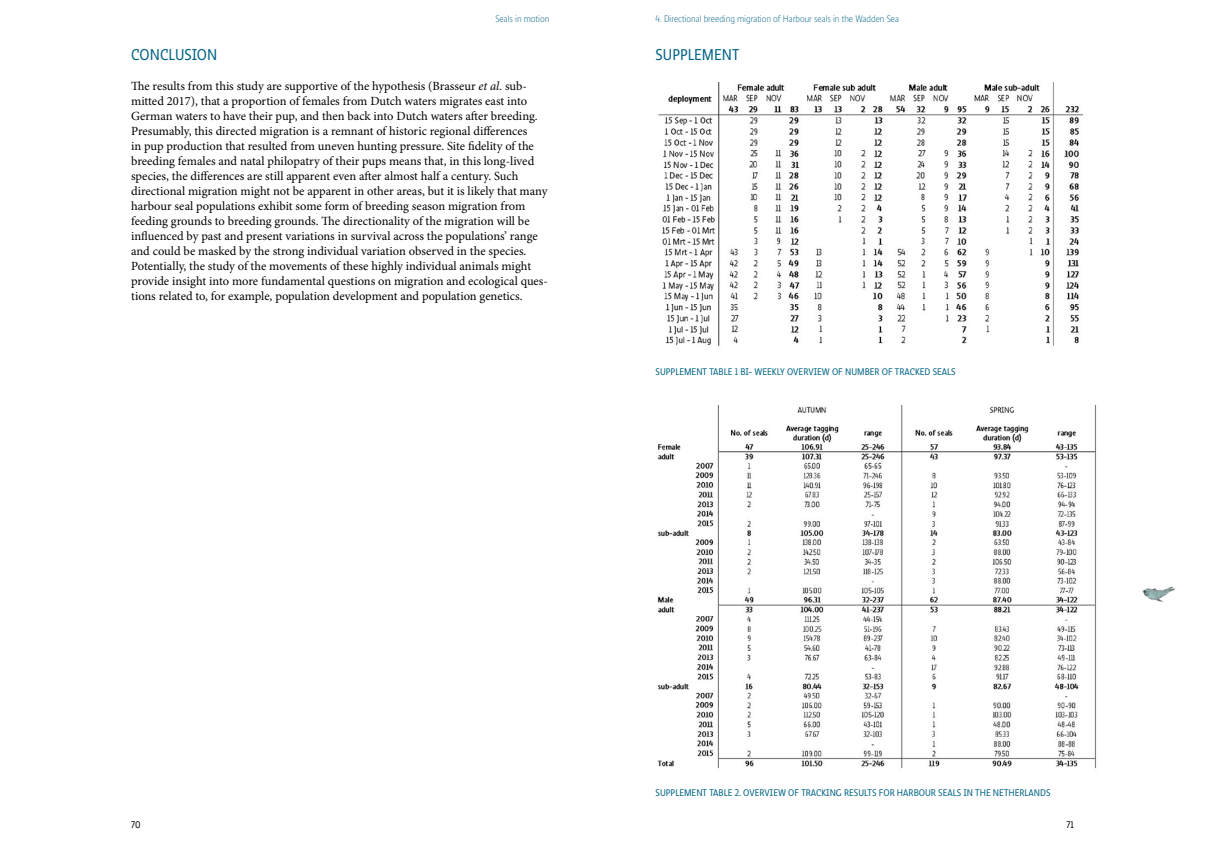
<style>
.page{position:relative;width:1205px;height:851px;background:#fff}
.page>*{position:absolute;margin:0;border:0;box-sizing:border-box;transform-origin:0 0}
.t1{font:16.25px "Ratio Display";color:#006386}
.t2{font:12.5px/15px "Minion Pro";color:#000}
.t3{font:10px "Ratio Display";color:#006386}
.t4{font:300 10px "Ratio Display";color:#006386}
.t5{font:10px "Ratio Display";color:#000}
.s1{font-style:italic}
</style>
<div class="page">
<img style="left:1142px;top:587px;width:33px;height:15px">
<img style="left:657px;top:405px;width:439px;height:364px">
<img style="left:658px;top:82px;width:425px;height:265px">
<p class="t4" style="left:495px;top:13px;width:55px">Seals in motion</p>
<p class="t4" style="left:656px;top:13px;width:245px">4. Directional breeding migration of Harbour seals in the Wadden Sea</p>
<h1 class="t1" style="left:131px;top:46px;width:10px">CONCLU</h1>
<h1 class="t1" style="left:184px;top:46px;width:17px">SION</h1>
<p class="t2" style="left:131px;top:79px;width:418px">The results from this study are supportive of the hypothesis (Brasseur <span class="s1">et al.</span> sub&shy;mitted 2017), that a proportion of females from Dutch waters migrates east into German waters to have their pup, and then back into Dutch waters after breeding.<br>Presumably, this directed migration is a remnant of historic regional differences<br>in pup production that resulted from uneven hunting pressure. Site fidelity of the breeding females and natal philopatry of their pups means that, in this long-lived species, the differences are still apparent even after almost half a century. Such directional migration might not be apparent in other areas, but it is likely that many harbour seal populations exhibit some form of breeding season migration from feeding grounds to breeding grounds. The directionality of the migration will be influenced by past and present variations in survival across the populations’ range and could be masked by the strong individual variation observed in the species.<br>Potentially, the study of the movements of these highly individual animals might provide insight into more fundamental questions on migration and ecological ques&shy;tions related to, for example, population development and population genetics.</p>
<h1 class="t1" style="left:656px;top:46px;width:16px">SUPPLE</h1>
<h1 class="t1" style="left:702px;top:46px;width:39px">MENT</h1>
<p class="t3" style="left:656px;top:366px;width:11px">SUPPLE</p>
<p class="t3" style="left:684px;top:366px;width:84px">MENT TABLE 1 BI- WEEKLY</p>
<p class="t3" style="left:787px;top:366px;width:119px">OVERVIEW OF NU MBER OF TRACKE</p>
<p class="t3" style="left:924px;top:366px;width:33px">D SEALS</p>
<p class="t3" style="left:656px;top:786px;width:11px">SUPPLE</p>
<p class="t3" style="left:684px;top:786px;width:128px">MENT TABLE 2. OVERVIEW OF TRACKING</p>
<p class="t3" style="left:844px;top:786px;width:82px">RESULTS FOR HARBOUR</p>
<p class="t3" style="left:938px;top:786px;width:77px">SEALS IN THE NETHERLAN</p>
<p class="t3" style="left:1040px;top:786px;width:12px">DS</p>
<p class="t5" style="left:131px;top:818px;width:11px">70</p>
<p class="t5" style="left:1066px;top:818px;width:9px">71</p>
</div>
